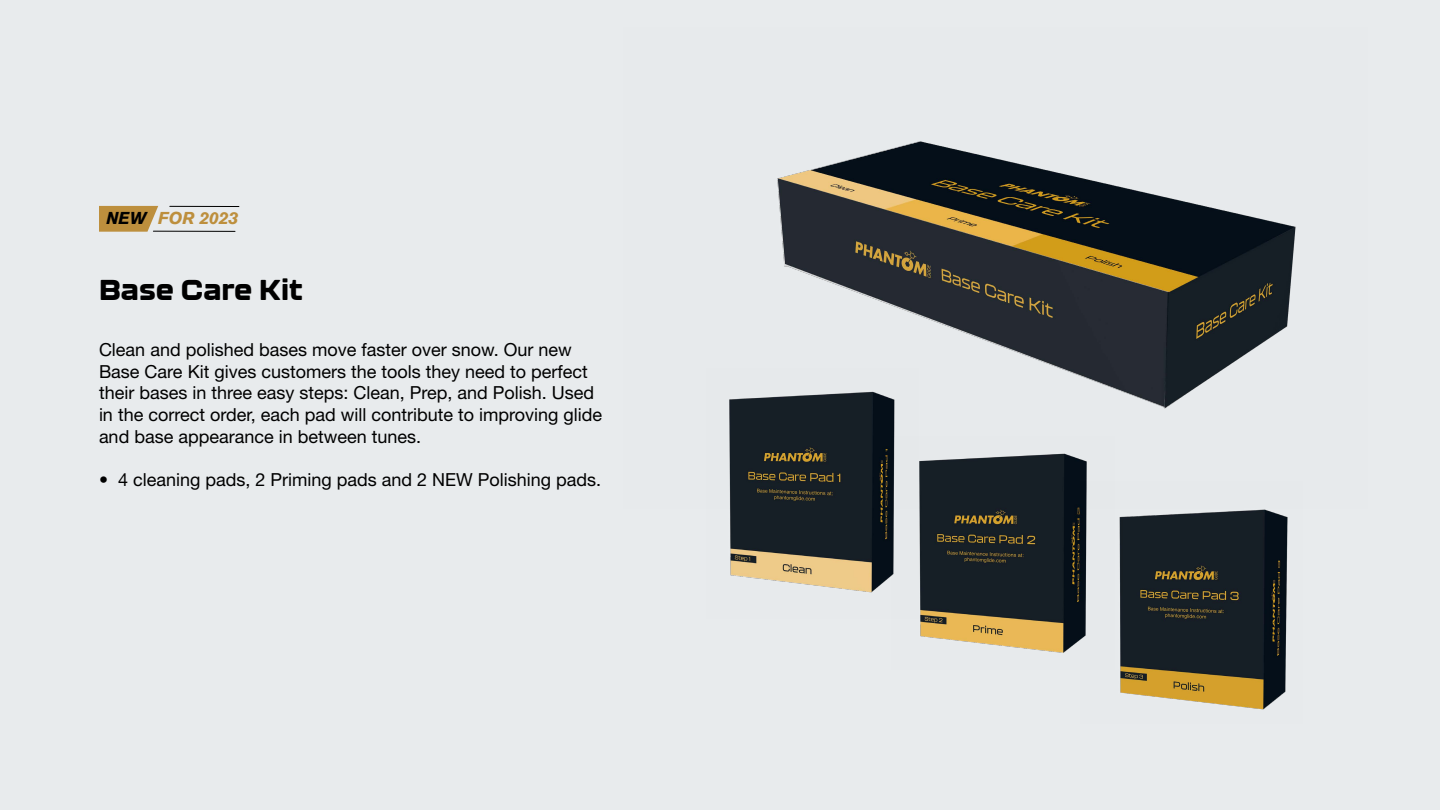
<style>
.page{position:relative;width:1440px;height:810px;background:#e8ebed}
.page>*{position:absolute;margin:0;border:0;box-sizing:border-box;transform-origin:0 0}
.t1{font:800 28.5px "Kallisto";color:#000}
.t2{font:18px/21.6px "Helvetica Neue LT Std";color:#000}
.t3{font:italic 700 17.1px "Akzidenz Grotesk BQ";color:#bd8f3d}
.s1{color:#000}
</style>
<div class="page">
<img style="left:777px;top:141px;width:519px;height:268px">
<img style="left:729px;top:369px;width:189px;height:224px">
<img style="left:892px;top:437px;width:195px;height:216px">
<img style="left:1080px;top:482px;width:208px;height:228px">
<svg style="left:99px;top:206px;width:59px;height:26px"></svg>
<hr style="left:153px;top:231px;width:82px;height:1px;background:#000">
<hr style="left:170px;top:206px;width:69px;height:1px;background:#000">
<p class="t3" style="left:106px;top:208px;width:133px"><span class="s1">NEW</span> FOR 2023</p>
<h1 class="t1" style="left:99px;top:273px;width:206px">Base Care Kit</h1>
<p class="t2" style="left:99px;top:339px;width:505px">Clean and polished bases move faster over snow. Our new Base Care Kit gives customers the tools they need to perfect their bases in three easy steps: Clean, Prep, and Polish. Used in the correct order, each pad will contribute to improving glide and base appearance in between tunes.</p>
<p class="t2" style="left:99px;top:468px;width:504px">• 4 cleaning pads, 2 Priming pads and 2 NEW Polishing pads.</p>
</div>
